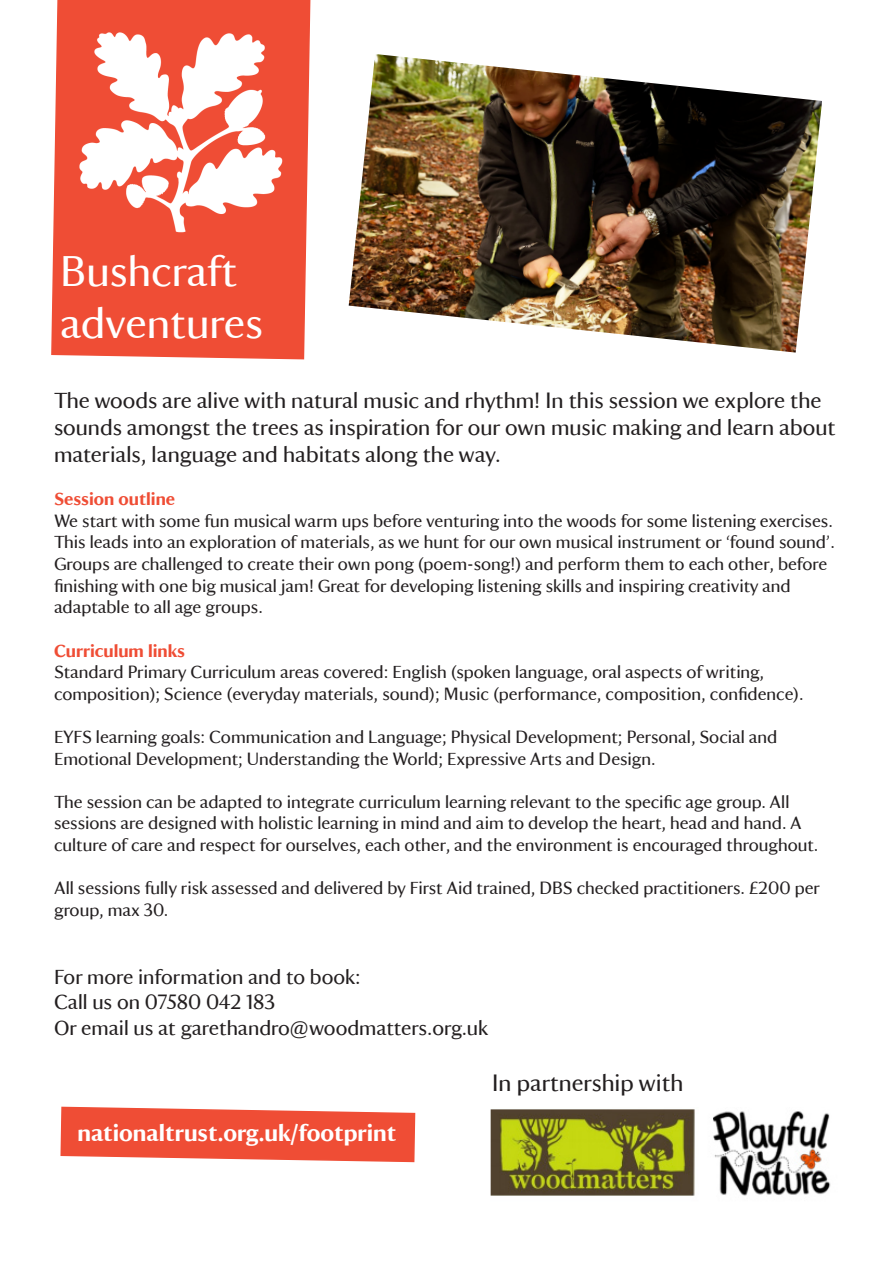
<style>
.page{position:relative;width:893px;height:1263px;background:#fff}
.page>*{position:absolute;margin:0;border:0;box-sizing:border-box;transform-origin:0 0}
.t1{font:43.5px/52.2px "National Trust TT";color:#fff}
.t2{font:700 24px "National Trust TT";color:#fff}
.t3{font:24px "National Trust TT";color:#231f20}
.t4{font:22.5px/27px "National Trust TT";color:#231f20}
.t5{font:21px "National Trust TT";color:#231f20}
.t6{font:18px "National Trust TT";color:#231f20}
.t7{font:700 18px "National Trust TT";color:#ef4d35}
</style>
<div class="page">
<svg style="left:60px;top:1106px;width:356px;height:57px;background:#f16551"></svg>
<svg style="left:51px;top:0;width:260px;height:360px;background:#f05b44"></svg>
<img style="left:79px;top:31px;width:204px;height:202px">
<img style="left:349px;top:54px;width:473px;height:299px">
<img style="left:490px;top:1109px;width:341px;height:87px">
<p class="t1" style="left:60px;top:242px;width:205px">Bushcraft adventures</p>
<p class="t4" style="left:54px;top:385px;width:783px">The woods are alive with natural music and rhythm! In this session we explore the sounds amongst the trees as inspiration for our own music making and learn about materials, language and habitats along the way.</p>
<p class="t7" style="left:54px;top:487px;width:123px">Session outline</p>
<p class="t6" style="left:54px;top:508px;width:780px">We start with some fun musical warm ups before venturing into the woods for some listening exercises.</p>
<p class="t6" style="left:54px;top:530px;width:782px">This leads into an exploration of materials, as we hunt for our own musical instrument or ‘found sound’.</p>
<p class="t6" style="left:54px;top:552px;width:775px">Groups are challenged to create their own pong (poem-song!) and perform them to each other, before</p>
<p class="t6" style="left:54px;top:573px;width:738px">finishing with one big musical jam! Great for developing listening skills and inspiring creativity and</p>
<p class="t6" style="left:54px;top:595px;width:210px">adaptable to all age groups.</p>
<p class="t7" style="left:54px;top:638px;width:132px">Curriculum links</p>
<p class="t6" style="left:54px;top:660px;width:711px">Standard Primary Curriculum areas covered: English (spoken language, oral aspects of writing,</p>
<p class="t6" style="left:54px;top:681px;width:751px">composition); Science (everyday materials, sound); Music (performance, composition, confidence).</p>
<p class="t6" style="left:54px;top:724px;width:725px">EYFS learning goals: Communication and Language; Physical Development; Personal, Social and</p>
<p class="t6" style="left:54px;top:746px;width:603px">Emotional Development; Understanding the World; Expressive Arts and Design.</p>
<p class="t6" style="left:54px;top:789px;width:737px">The session can be adapted to integrate curriculum learning relevant to the specific age group. All</p>
<p class="t6" style="left:54px;top:811px;width:749px">sessions are designed with holistic learning in mind and aim to develop the heart, head and hand. A</p>
<p class="t6" style="left:54px;top:832px;width:766px">culture of care and respect for ourselves, each other, and the environment is encouraged throughout.</p>
<p class="t6" style="left:54px;top:876px;width:768px">All sessions fully risk assessed and delivered by First Aid trained, DBS checked practitioners. £200 per</p>
<p class="t6" style="left:54px;top:897px;width:116px">group, max 30.</p>
<p class="t5" style="left:54px;top:963px;width:308px">For more information and to book:</p>
<p class="t5" style="left:54px;top:988px;width:223px">Call us on 07580 042 183</p>
<p class="t5" style="left:54px;top:1013px;width:436px">Or email us at garethandro@woodmatters.org.uk</p>
<p class="t2" style="left:78px;top:1116px;width:320px">nationaltrust.org.uk/footprint</p>
<p class="t3" style="left:492px;top:1066px;width:193px">In partnership with</p>
</div>
